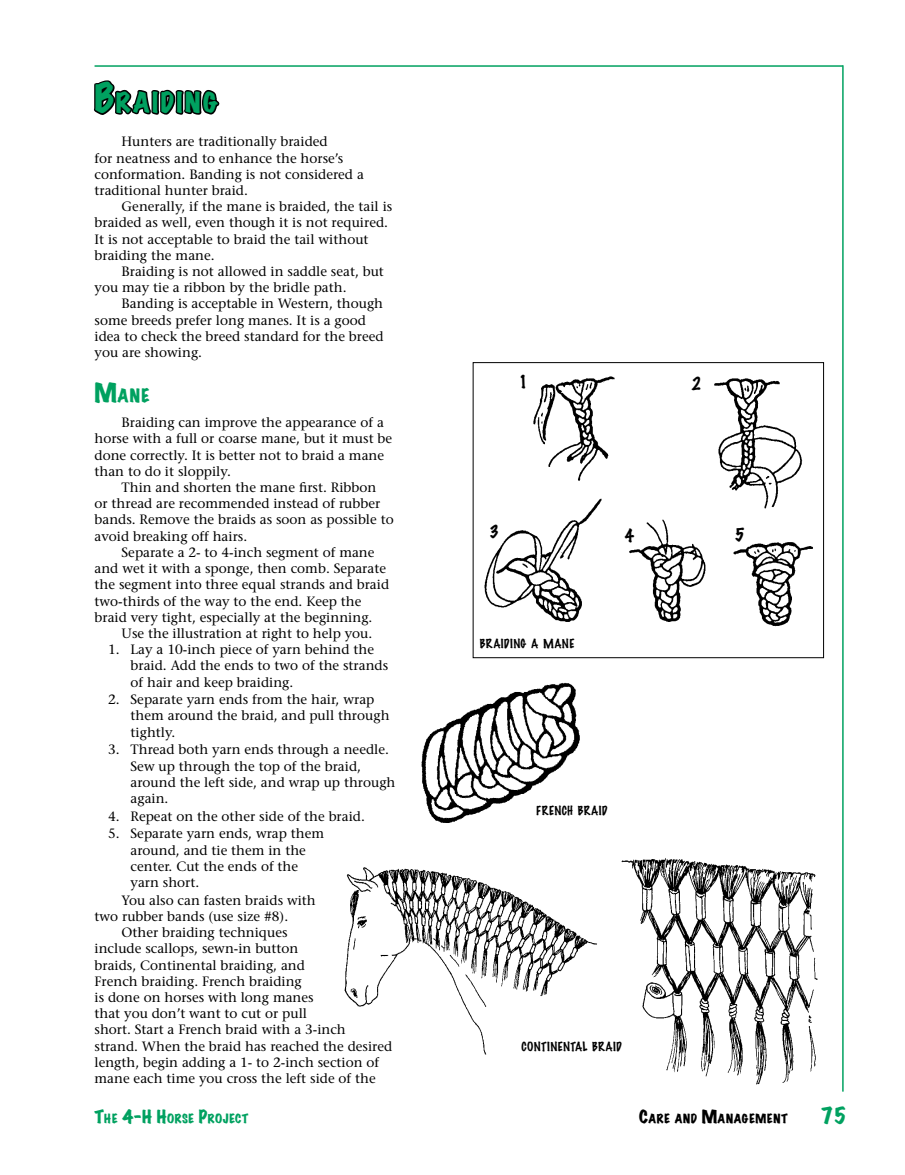
<style>
.page{position:relative;width:905px;height:1175px;background:#fff}
.page>*{position:absolute;margin:0;border:0;box-sizing:border-box;transform-origin:0 0}
.Subhead_1{font:expanded 25.2px "Marker Felt";letter-spacing:.09em;color:#00a160}
.t1{font:expanded 19.5px "Marker Felt";color:#00a160}
.Subhead_2{font:expanded 16.8px "Marker Felt";color:#00a160}
.t2{font:100 16.5px "Marker Felt";color:#000}
.Body_text_1{font:13.5px/16.2px "Stone Serif";color:#000}
.Hanging_indent_1{font:13.5px/16.2px "Stone Serif";color:#000}
.t3{font:100 11.55px "Marker Felt";letter-spacing:.03em;color:#000}
.t4{font:expanded 11.55px "Marker Felt";letter-spacing:.03em;color:#00a160}
.t5{font:expanded 11.55px "Marker Felt";letter-spacing:.065em;color:#000}
.s1{font-size:36px}
.s2{font-size:24px}
.s3{font-size:16.5px}
</style>
<div class="page">
<hr style="left:94px;top:65px;width:748px;height:2px;background:#00a160">
<hr style="left:842px;top:65px;width:1px;height:1026px;background:#00a160">
<img style="left:421px;top:682px;width:159px;height:141px">
<img style="left:344px;top:858px;width:474px;height:227px">
<svg style="left:94px;top:65px;width:127px;height:50px"></svg>
<img style="left:484px;top:376px;width:329px;height:251px">
<div style="left:472px;top:362px;width:352px;height:296px;border:1px solid #000"></div>
<h2 class="Subhead_1" style="left:94px;top:89px;width:125px"><span class="s1">B</span>RAIDING</h2>
<p class="Body_text_1" style="left:94px;top:133px;width:271px;text-indent:27px">Hunters are traditionally braided<br>for neatness and to enhance the horse’s conformation. Banding is not considered a traditional hunter braid.</p>
<p class="Body_text_1" style="left:94px;top:198px;width:299px;text-indent:27px">Generally, if the mane is braided, the tail is braided as well, even though it is not required.<br>It is not acceptable to braid the tail without braiding the mane.</p>
<p class="Body_text_1" style="left:94px;top:263px;width:291px;text-indent:27px">Braiding is not allowed in saddle seat, but you may tie a ribbon by the bridle path.</p>
<p class="Body_text_1" style="left:94px;top:295px;width:290px;text-indent:27px">Banding is acceptable in Western, though some breeds prefer long manes. It is a good idea to check the breed standard for the breed you are showing.</p>
<h3 class="Subhead_2" style="left:94px;top:387px;width:56px"><span class="s2">M</span>ANE</h3>
<p class="Body_text_1" style="left:94px;top:414px;width:299px;text-indent:27px">Braiding can improve the appearance of a horse with a full or coarse mane, but it must be done correctly. It is better not to braid a mane than to do it sloppily.</p>
<p class="Body_text_1" style="left:94px;top:479px;width:300px;text-indent:27px">Thin and shorten the mane first. Ribbon<br>or thread are recommended instead of rubber bands. Remove the braids as soon as possible to avoid breaking off hairs.</p>
<p class="Body_text_1" style="left:94px;top:544px;width:296px;text-indent:27px">Separate a 2- to 4-inch segment of mane and wet it with a sponge, then comb. Separate the segment into three equal strands and braid two-thirds of the way to the end. Keep the braid very tight, especially at the beginning.</p>
<p class="Body_text_1" style="left:122px;top:625px;width:252px">Use the illustration at right to help you.</p>
<p class="Hanging_indent_1" style="left:130px;top:641px;width:259px;text-indent:-22px">1. Lay a 10-inch piece of yarn behind the braid. Add the ends to two of the strands of hair and keep braiding.</p>
<p class="Hanging_indent_1" style="left:130px;top:691px;width:260px;text-indent:-22px">2. Separate yarn ends from the hair, wrap them around the braid, and pull through tightly.</p>
<p class="Hanging_indent_1" style="left:130px;top:741px;width:266px;text-indent:-22px">3. Thread both yarn ends through a needle.<br>Sew up through the top of the braid, around the left side, and wrap up through again.</p>
<p class="Hanging_indent_1" style="left:108px;top:807px;width:258px">4. Repeat on the other side of the braid.</p>
<p class="Hanging_indent_1" style="left:130px;top:825px;width:195px;text-indent:-22px">5. Separate yarn ends, wrap them around, and tie them in the center. Cut the ends of the yarn short.</p>
<p class="Body_text_1" style="left:94px;top:891px;width:223px;text-indent:27px">You also can fasten braids with two rubber bands (use size #8).</p>
<p class="Body_text_1" style="left:94px;top:924px;width:299px;text-indent:27px">Other braiding techniques<br>include scallops, sewn-in button<br>braids, Continental braiding, and<br>French braiding. French braiding<br>is done on horses with long manes<br>that you don’t want to cut or pull<br>short. Start a French braid with a 3-inch strand. When the braid has reached the desired length, begin adding a 1- to 2-inch section of mane each time you cross the left side of the</p>
<p class="t2" style="left:519px;top:373px;width:11px">1</p>
<p class="t2" style="left:691px;top:375px;width:11px">2</p>
<p class="t2" style="left:489px;top:524px;width:11px">3</p>
<p class="t2" style="left:624px;top:528px;width:11px">4</p>
<p class="t2" style="left:735px;top:527px;width:11px">5</p>
<p class="t3" style="left:480px;top:638px;width:96px">BRAIDING A MANE</p>
<p class="t3" style="left:536px;top:804px;width:73px">FRENCH BRAID</p>
<p class="t3" style="left:521px;top:1040px;width:102px">CONTINENTAL BRAID</p>
<p class="t4" style="left:94px;top:1112px;width:155px"><span class="s3">T</span>HE <span class="s3">4-H H</span>ORSE <span class="s3">P</span>ROJECT</p>
<p class="t5" style="left:639px;top:1112px;width:150px"><span class="s3">C</span>ARE AND <span class="s3">M</span>ANAGEMENT</p>
<h2 class="t1" style="left:820px;top:1105px;width:27px">75</h2>
</div>
